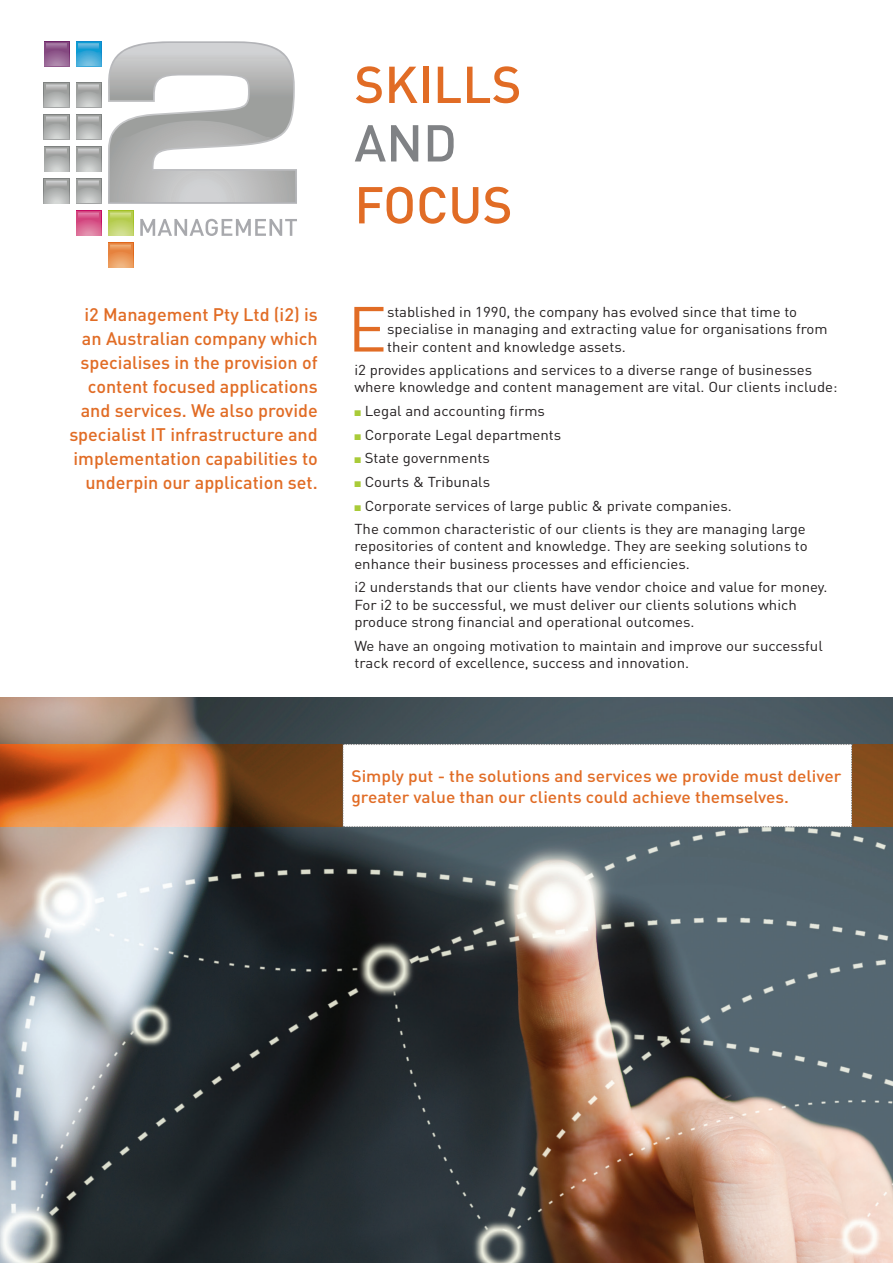
<style>
.page{position:relative;width:893px;height:1263px;background:#fff}
.page>*{position:absolute;margin:0;border:0;box-sizing:border-box;transform-origin:0 0}
.Main_body_text{font:62.7px "DIN";color:#e16c25;scale:1.05 1}
.Main_body_text-2{font:500 51px/58.5px "DIN";color:#e16c25}
.Main_body_text-3{font:500 18px/24px "DIN";color:#e16c25;text-align:right}
.text_in_boxes{font:500 16.5px/21px "DIN";color:#e16c25;scale:1.05 1}
.Main_body_text-4{font:14.25px/17.2px "DIN";color:#231f20;scale:1.05 1}
.s1{color:#808285}
.s2{color:#a9cb38}
</style>
<div class="page">
<img style="left:0;top:697px;width:893px;height:566px">
<svg style="left:44px;top:179px;width:25px;height:25px"></svg>
<svg style="left:76px;top:147px;width:25px;height:25px"></svg>
<svg style="left:44px;top:115px;width:25px;height:25px"></svg>
<svg style="left:44px;top:83px;width:25px;height:25px"></svg>
<svg style="left:76px;top:83px;width:25px;height:25px"></svg>
<svg style="left:76px;top:115px;width:25px;height:25px"></svg>
<svg style="left:76px;top:179px;width:25px;height:25px"></svg>
<svg style="left:44px;top:147px;width:25px;height:25px"></svg>
<svg style="left:45px;top:179px;width:23px;height:24px"></svg>
<svg style="left:46px;top:181px;width:21px;height:9px"></svg>
<svg style="left:77px;top:147px;width:23px;height:24px"></svg>
<svg style="left:78px;top:149px;width:21px;height:9px"></svg>
<svg style="left:45px;top:115px;width:23px;height:24px"></svg>
<svg style="left:46px;top:116px;width:21px;height:10px"></svg>
<svg style="left:45px;top:83px;width:23px;height:24px"></svg>
<svg style="left:46px;top:84px;width:21px;height:10px"></svg>
<svg style="left:77px;top:83px;width:23px;height:24px"></svg>
<svg style="left:78px;top:84px;width:21px;height:10px"></svg>
<svg style="left:77px;top:115px;width:23px;height:24px"></svg>
<svg style="left:78px;top:116px;width:21px;height:10px"></svg>
<svg style="left:77px;top:179px;width:23px;height:24px"></svg>
<svg style="left:78px;top:181px;width:21px;height:9px"></svg>
<svg style="left:45px;top:147px;width:23px;height:24px"></svg>
<svg style="left:46px;top:149px;width:21px;height:9px"></svg>
<svg style="left:108px;top:211px;width:25px;height:25px"></svg>
<svg style="left:108px;top:243px;width:25px;height:25px"></svg>
<svg style="left:76px;top:41px;width:25px;height:25px"></svg>
<svg style="left:76px;top:211px;width:25px;height:25px"></svg>
<svg style="left:44px;top:41px;width:25px;height:25px"></svg>
<svg style="left:140px;top:219px;width:157px;height:17px"></svg>
<svg style="left:108px;top:41px;width:189px;height:163px"></svg>
<svg style="left:0;top:744px;width:893px;height:83px;background:#af6631"></svg>
<svg style="left:342px;top:744px;width:510px;height:83px"></svg>
<p class="Main_body_text-2" style="left:354px;top:53px;width:169px">SKILLS<br><span class="s1">AND</span></p>
<p class="Main_body_text-2" style="left:354px;top:174px;width:160px">FOCUS</p>
<p class="Main_body_text-3" style="left:69px;top:302px;width:250px">i2 Management Pty Ltd (i2) is an Australian company which specialises in the provision of content focused applications and services. We also provide specialist IT infrastructure and implementation capabilities to underpin our application set.</p>
<p class="Main_body_text" style="left:348px;top:293px;width:39px">E</p>
<p class="Main_body_text-4" style="left:387px;top:303px;width:421px">stablished in 1990, the company has evolved since that time to specialise in managing and extracting value for organisations from their content and knowledge assets.</p>
<p class="Main_body_text-4" style="left:354px;top:362px;width:462px">i2 provides applications and services to a diverse range of businesses where knowledge and content management are vital. Our clients include:</p>
<p class="Main_body_text-4" style="left:354px;top:402px;width:183px"><span class="s2">■</span> Legal and accounting firms</p>
<p class="Main_body_text-4" style="left:354px;top:426px;width:199px"><span class="s2">■</span> Corporate Legal departments</p>
<p class="Main_body_text-4" style="left:354px;top:450px;width:131px"><span class="s2">■</span> State governments</p>
<p class="Main_body_text-4" style="left:354px;top:473px;width:131px"><span class="s2">■</span> Courts &amp; Tribunals</p>
<p class="Main_body_text-4" style="left:354px;top:497px;width:361px"><span class="s2">■</span> Corporate services of large public &amp; private companies.</p>
<p class="Main_body_text-4" style="left:354px;top:521px;width:433px">The common characteristic of our clients is they are managing large repositories of content and knowledge. They are seeking solutions to enhance their business processes and efficiencies.</p>
<p class="Main_body_text-4" style="left:354px;top:579px;width:452px">i2 understands that our clients have vendor choice and value for money.<br>For i2 to be successful, we must deliver our clients solutions which produce strong financial and operational outcomes.</p>
<p class="Main_body_text-4" style="left:354px;top:637px;width:448px">We have an ongoing motivation to maintain and improve our successful track record of excellence, success and innovation.</p>
<p class="text_in_boxes" style="left:351px;top:765px;width:468px">Simply put - the solutions and services we provide must deliver greater value than our clients could achieve themselves.</p>
</div>
